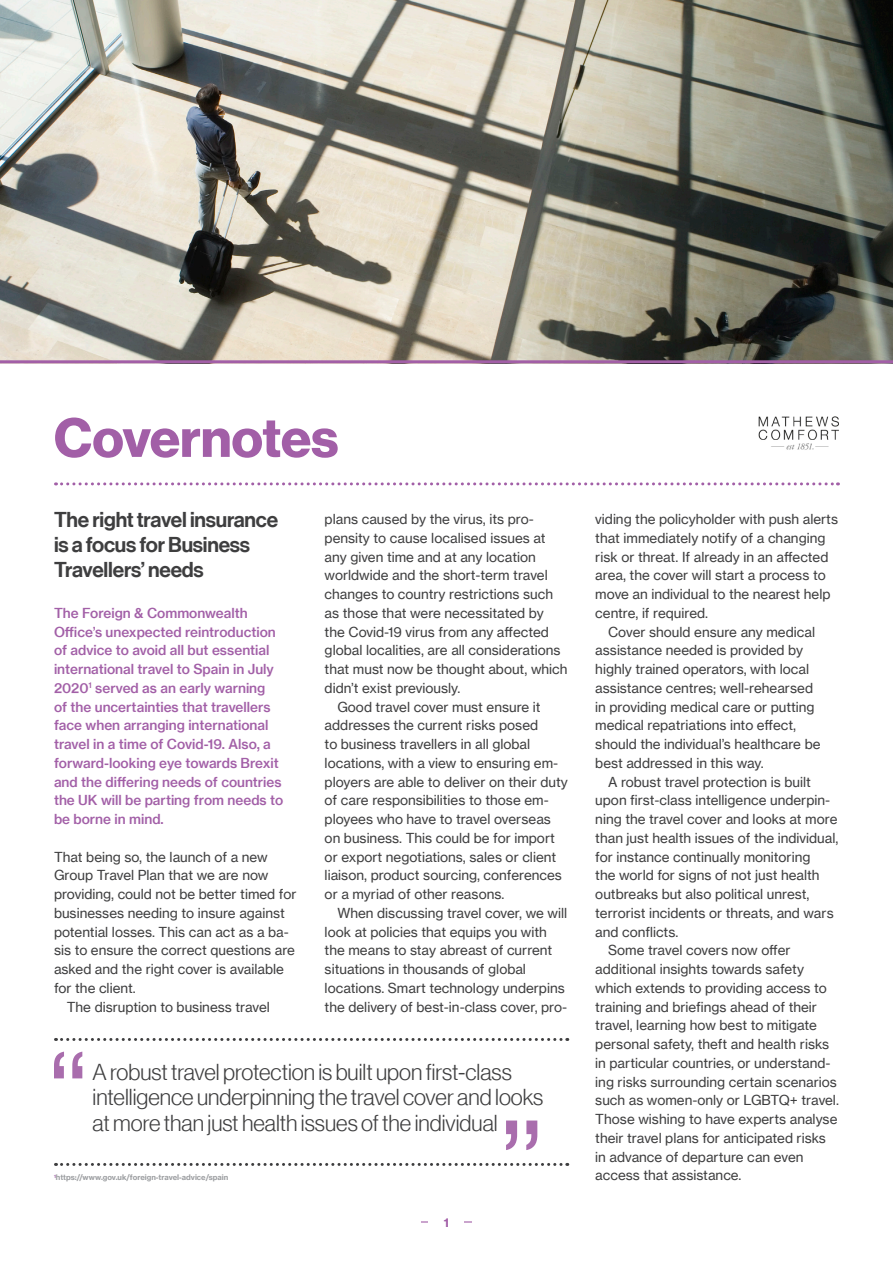
<style>
.page{position:relative;width:893px;height:1263px;background:#fff}
.page>*{position:absolute;margin:0;border:0;box-sizing:border-box;transform-origin:0 0}
.t1{font:54px "N Haas Grotesk DS Pro 75 Bd";color:#a25fa7}
.t2{font:22.5px/25.5px "N Haas Grotesk DS Pro 45 Lt";color:#3e3e3f}
.Subtitle{font:21px/25.2px "N Haas Grotesk DS Pro 65 Md";letter-spacing:-.01em;color:#3e3e3f}
.Body{font:13.5px/18.8px "N Haas Grotesk TX Pro 55 Rg";color:#3e3e3f}
.Intro{font:13.5px/18.8px "N Haas Grotesk TX Pro 65 Md";color:#a25fa7}
.t3{font:12px "N Haas Grotesk TX Pro 75 Bd";color:#a25fa7}
.FootNote{font:7.5px "N Haas Grotesk TX Pro 75 Bd";color:#9d9fa2}
</style>
<div class="page">
<hr style="left:421px;top:1221px;width:51px;height:1px;background:#a25fa7">
<img style="left:0;top:0;width:893px;height:360px">
<hr style="left:0;top:360px;width:893px;height:3px;background:#a25fa7">
<svg style="left:56px;top:482px;width:782px;height:3px"></svg>
<div style="left:429px;top:1181px;width:35px;height:82px;background:#fff"></div>
<svg style="left:56px;top:1038px;width:512px;height:3px"></svg>
<img style="left:758px;top:416px;width:81px;height:34px">
<svg style="left:56px;top:1163px;width:512px;height:3px"></svg>
<svg style="left:54px;top:1052px;width:28px;height:26px"></svg>
<svg style="left:506px;top:1120px;width:31px;height:30px"></svg>
<p class="t1" style="left:54px;top:406px;width:286px">Covernotes</p>
<p class="Subtitle" style="left:54px;top:507px;width:226px">The right travel insurance is a focus for Business<br>Travellers’ needs</p>
<p class="Intro" style="left:54px;top:603px;width:231px">The Foreign &amp; Commonwealth Office’s unexpected reintroduction of advice to avoid all but essential international travel to Spain in July 2020<sup>1</sup> served as an early warning<br>of the uncertainties that travellers face when arranging international travel in a time of Covid-19. Also, a forward-looking eye towards Brexit and the differing needs of countries the UK will be parting from needs to be borne in mind.</p>
<p class="Body" style="left:54px;top:847px;width:244px">That being so, the launch of a new Group Travel Plan that we are now providing, could not be better timed for businesses needing to insure against potential losses. This can act as a ba&shy;sis to ensure the correct questions are asked and the right cover is available for the client.</p>
<p class="Body" style="left:67px;top:997px;width:205px">The disruption to business travel</p>
<p class="Body" style="left:325px;top:510px;width:244px">plans caused by the virus, its pro&shy;pensity to cause localised issues at any given time and at any location worldwide and the short-term travel changes to country restrictions such as those that were necessitated by<br>the Covid-19 virus from any affected global localities, are all considerations that must now be thought about, which didn’t exist previously.</p>
<p class="Body" style="left:325px;top:697px;width:245px;text-indent:13px">Good travel cover must ensure it addresses the current risks posed<br>to business travellers in all global locations, with a view to ensuring em&shy;ployers are able to deliver on their duty of care responsibilities to those em&shy;ployees who have to travel overseas on business. This could be for import or export negotiations, sales or client liaison, product sourcing, conferences or a myriad of other reasons.</p>
<p class="Body" style="left:325px;top:903px;width:244px;text-indent:13px">When discussing travel cover, we will look at policies that equips you with the means to stay abreast of current situations in thousands of global locations. Smart technology underpins the delivery of best-in-class cover, pro-</p>
<p class="t2" style="left:93px;top:1059px;width:452px">A robust travel protection is built upon first-class intelligence underpinning the travel cover and looks at more than just health issues of the individual</p>
<p class="FootNote" style="left:54px;top:1173px;width:176px"><sup>1</sup>https://www.gov.uk/foreign-travel-advice/spain</p>
<p class="t3" style="left:444px;top:1215px;width:7px">1</p>
<p class="Body" style="left:595px;top:510px;width:244px">viding the policyholder with push alerts that immediately notify of a changing risk or threat. If already in an affected area, the cover will start a process to move an individual to the nearest help centre, if required.</p>
<p class="Body" style="left:595px;top:622px;width:227px;text-indent:13px">Cover should ensure any medical assistance needed is provided by highly trained operators, with local assistance centres; well-rehearsed in providing medical care or putting medical repatriations into effect, should the individual’s healthcare be best addressed in this way.</p>
<p class="Body" style="left:595px;top:772px;width:245px;text-indent:13px">A robust travel protection is built upon first-class intelligence underpin&shy;ning the travel cover and looks at more than just health issues of the individual, for instance continually monitoring<br>the world for signs of not just health outbreaks but also political unrest, terrorist incidents or threats, and wars and conflicts.</p>
<p class="Body" style="left:595px;top:941px;width:245px;text-indent:13px">Some travel covers now offer additional insights towards safety which extends to providing access to training and briefings ahead of their travel, learning how best to mitigate personal safety, theft and health risks in particular countries, or understand&shy;ing risks surrounding certain scenarios such as women-only or LGBTQ+ travel.<br>Those wishing to have experts analyse their travel plans for anticipated risks in advance of departure can even access that assistance.</p>
</div>
